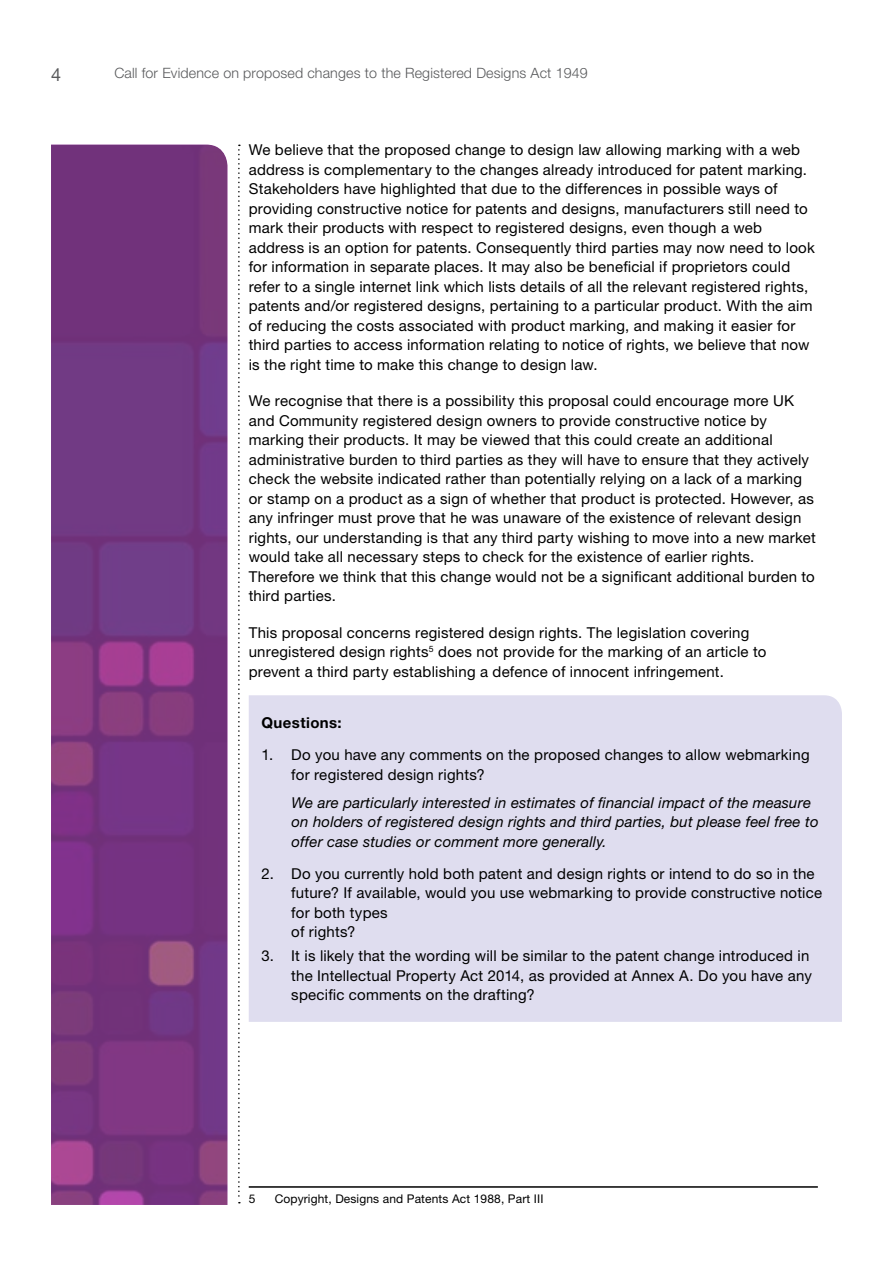
<style>
.page{position:relative;width:893px;height:1263px;background:#fff}
.page>*{position:absolute;margin:0;border:0;box-sizing:border-box;transform-origin:0 0}
.t1{font:18px "Helvetica Neue LT Std";color:#58595b}
.Body{font:15px/19.5px "Helvetica Neue LT Std";letter-spacing:.015em;color:#000}
.Indent{font:italic 15px/19.5px "Helvetica Neue LT Std";letter-spacing:.01em;color:#000}
.Body-2{font:700 15px "Helvetica Neue LT Std";letter-spacing:.025em;color:#000}
.t2{font:300 14.25px "Helvetica Neue LT Std";letter-spacing:.01em;color:#58595b}
.Footnote_text{font:12px "Helvetica Neue LT Std";letter-spacing:.01em;color:#000}
</style>
<div class="page">
<svg style="left:238px;top:145px;width:2px;height:1058px"></svg>
<hr style="left:249px;top:1186px;width:569px;height:2px;background:#000">
<div style="left:249px;top:695px;width:593px;height:327px;background:#dfddef"></div>
<img style="left:51px;top:145px;width:176px;height:1060px">
<p class="t1" style="left:51px;top:64px;width:12px">4</p>
<p class="t2" style="left:114px;top:64px;width:475px">Call for Evidence on proposed changes to the Registered Designs Act 1949</p>
<p class="Body" style="left:249px;top:140px;width:568px">We believe that the proposed change to design law allowing marking with a web address is complementary to the changes already introduced for patent marking.<br>Stakeholders have highlighted that due to the differences in possible ways of providing constructive notice for patents and designs, manufacturers still need to mark their products with respect to registered designs, even though a web address is an option for patents. Consequently third parties may now need to look for information in separate places. It may also be beneficial if proprietors could refer to a single internet link which lists details of all the relevant registered rights, patents and/or registered designs, pertaining to a particular product. With the aim of reducing the costs associated with product marking, and making it easier for third parties to access information relating to notice of rights, we believe that now is the right time to make this change to design law.</p>
<p class="Body" style="left:249px;top:391px;width:569px">We recognise that there is a possibility this proposal could encourage more UK and Community registered design owners to provide constructive notice by marking their products. It may be viewed that this could create an additional administrative burden to third parties as they will have to ensure that they actively check the website indicated rather than potentially relying on a lack of a marking or stamp on a product as a sign of whether that product is protected. However, as any infringer must prove that he was unaware of the existence of relevant design rights, our understanding is that any third party wishing to move into a new market would take all necessary steps to check for the existence of earlier rights.<br>Therefore we think that this change would not be a significant additional burden to third parties.</p>
<p class="Body" style="left:249px;top:623px;width:519px">This proposal concerns registered design rights. The legislation covering unregistered design rights<sup>5</sup> does not provide for the marking of an article to prevent a third party establishing a defence of innocent infringement.</p>
<p class="Body-2" style="left:261px;top:713px;width:82px">Questions:</p>
<p class="Body" style="left:291px;top:745px;width:520px;text-indent:-30px">1. Do you have any comments on the proposed changes to allow webmarking for registered design rights?</p>
<p class="Indent" style="left:291px;top:792px;width:529px">We are particularly interested in estimates of financial impact of the measure on holders of registered design rights and third parties, but please feel free to offer case studies or comment more generally.</p>
<p class="Body" style="left:291px;top:863px;width:532px;text-indent:-30px">2. Do you currently hold both patent and design rights or intend to do so in the future? If available, would you use webmarking to provide constructive notice for both types<br>of rights?</p>
<p class="Body" style="left:291px;top:946px;width:522px;text-indent:-30px">3. It is likely that the wording will be similar to the patent change introduced in the Intellectual Property Act 2014, as provided at Annex A. Do you have any specific comments on the drafting?</p>
<p class="Footnote_text" style="left:249px;top:1192px;width:8px">5</p>
<p class="Footnote_text" style="left:275px;top:1192px;width:270px">Copyright, Designs and Patents Act 1988, Part III</p>
</div>
